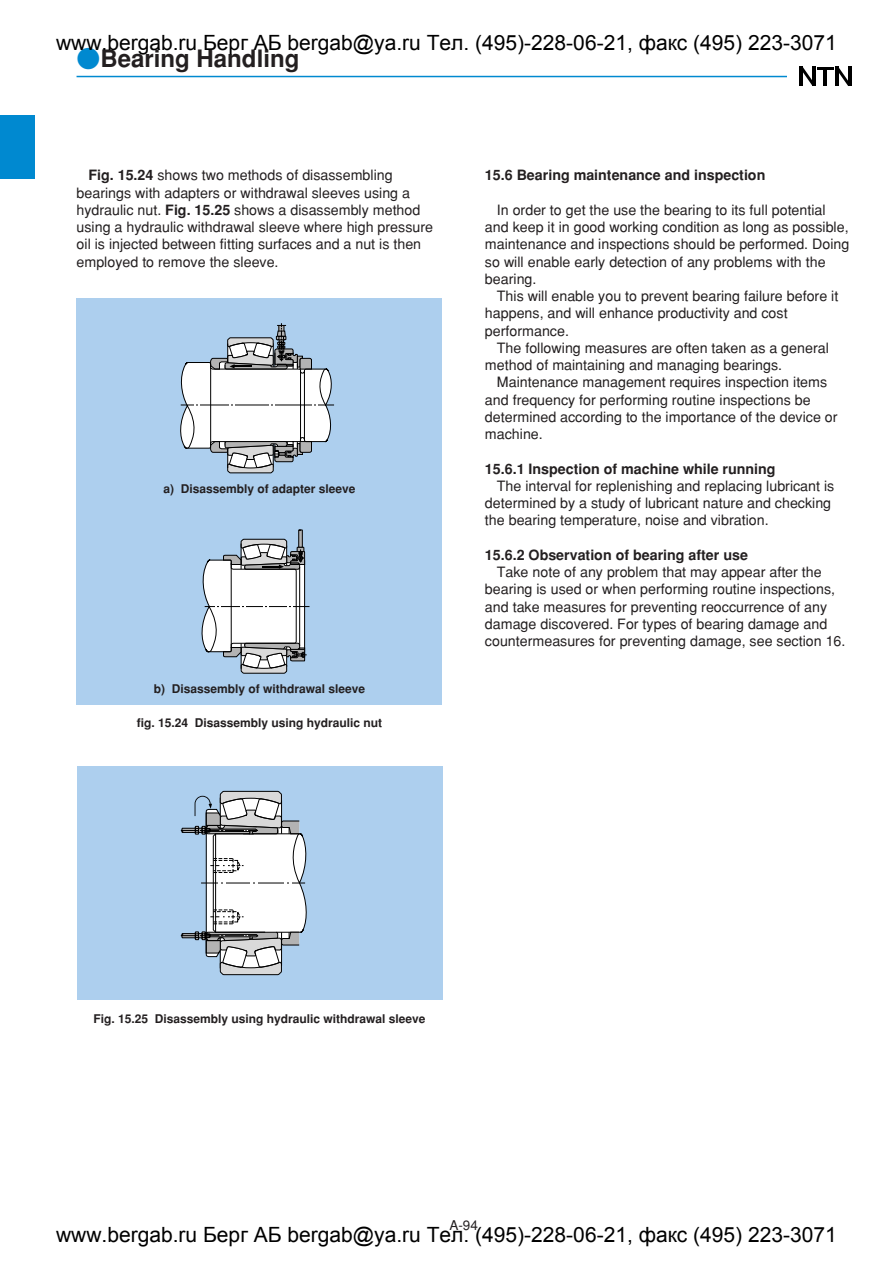
<style>
.page{position:relative;width:893px;height:1262px;background:#fff}
.page>*{position:absolute;margin:0;border:0;box-sizing:border-box;transform-origin:0 0}
.t1{font:700 24px "Helvetica";color:#231f20}
.t2{font:21px "Arial";color:#000}
.t3{font:14.25px/17.2px "Helvetica";color:#231f20}
.t4{font:700 14.25px "Helvetica";color:#231f20}
.t5{font:13.5px "Helvetica";color:#231f20}
.t6{font:700 12px "Helvetica";color:#231f20}
.s1{font-family:"Heisei Kaku Gothic W5";font-weight:400;color:#0089d0}
.s2{font-weight:700}
</style>
<div class="page">
<hr style="left:76px;top:76px;width:774px;height:1px;background:#0089d0">
<div style="left:787px;top:64px;width:68px;height:25px;background:#fff"></div>
<hr style="left:799px;top:67px;width:3px;height:19px;background:#000">
<svg style="left:802px;top:67px;width:13px;height:19px"></svg>
<hr style="left:848px;top:67px;width:3px;height:19px;background:#000">
<svg style="left:835px;top:67px;width:13px;height:19px"></svg>
<hr style="left:823px;top:69px;width:3px;height:17px;background:#000">
<hr style="left:817px;top:67px;width:16px;height:3px;background:#000">
<div style="left:76px;top:298px;width:366px;height:406px;background:#adcfee"></div>
<hr style="left:181px;top:405px;width:153px;height:1px;background:#000">
<svg style="left:180px;top:323px;width:153px;height:351px"></svg>
<div style="left:77px;top:765px;width:365px;height:234px;background:#adcfee"></div>
<svg style="left:181px;top:790px;width:126px;height:185px"></svg>
<div style="left:0;top:115px;width:34px;height:64px;background:#0089d0"></div>
<h2 class="t2" style="left:56px;top:28px;width:782px">www.bergab.ru Берг АБ bergab@ya.ru Тел. (495)-228-06-21, факс (495) 223-3071</h2>
<h1 class="t1" style="left:77px;top:50px;width:224px"><span class="s1">●</span>Bearing Handling</h1>
<p class="t3" style="left:77px;top:168px;width:358px;text-indent:12px"><span class="s2">Fig. 15.24</span> shows two methods of disassembling bearings with adapters or withdrawal sleeves using a hydraulic nut. <span class="s2">Fig. 15.25</span> shows a disassembly method using a hydraulic withdrawal sleeve where high pressure oil is injected between fitting surfaces and a nut is then employed to remove the sleeve.</p>
<p class="t4" style="left:485px;top:170px;width:282px">15.6 Bearing maintenance and inspection</p>
<p class="t3" style="left:485px;top:203px;width:366px;text-indent:12px">In order to get the use the bearing to its full potential and keep it in good working condition as long as possible, maintenance and inspections should be performed. Doing so will enable early detection of any problems with the bearing.</p>
<p class="t3" style="left:485px;top:289px;width:355px;text-indent:12px">This will enable you to prevent bearing failure before it happens, and will enhance productivity and cost performance.</p>
<p class="t3" style="left:485px;top:340px;width:345px;text-indent:12px">The following measures are often taken as a general method of maintaining and managing bearings.</p>
<p class="t3" style="left:485px;top:375px;width:354px;text-indent:12px">Maintenance management requires inspection items and frequency for performing routine inspections be determined according to the importance of the device or machine.</p>
<p class="t4" style="left:485px;top:463px;width:292px">15.6.1 Inspection of machine while running</p>
<p class="t3" style="left:485px;top:478px;width:351px;text-indent:12px">The interval for replenishing and replacing lubricant is determined by a study of lubricant nature and checking the bearing temperature, noise and vibration.</p>
<p class="t4" style="left:485px;top:549px;width:264px">15.6.2 Observation of bearing after use</p>
<p class="t3" style="left:485px;top:565px;width:362px;text-indent:12px">Take note of any problem that may appear after the bearing is used or when performing routine inspections, and take measures for preventing reoccurrence of any damage discovered. For types of bearing damage and countermeasures for preventing damage, see section 16.</p>
<p class="t6" style="left:163px;top:484px;width:194px">a) Disassembly of adapter sleeve</p>
<p class="t6" style="left:154px;top:684px;width:213px">b) Disassembly of withdrawal sleeve</p>
<p class="t6" style="left:137px;top:718px;width:247px">fig. 15.24 Disassembly using hydraulic nut</p>
<p class="t6" style="left:93px;top:1014px;width:334px">Fig. 15.25 Disassembly using hydraulic withdrawal sleeve</p>
<p class="t5" style="left:449px;top:1220px;width:30px">A-94</p>
<h2 class="t2" style="left:56px;top:1221px;width:782px">www.bergab.ru Берг АБ bergab@ya.ru Тел. (495)-228-06-21, факс (495) 223-3071</h2>
</div>
